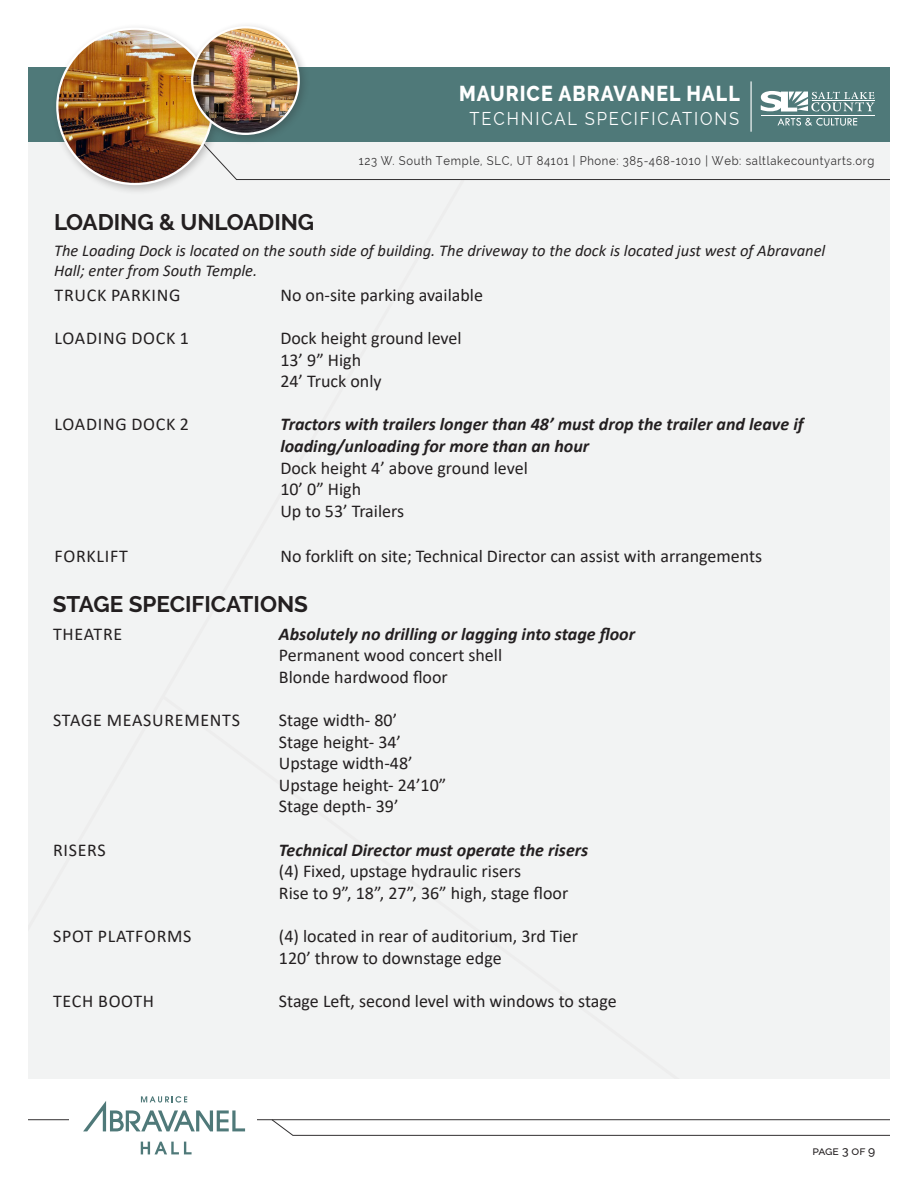
<style>
.page{position:relative;width:918px;height:1188px;background:#fff}
.page>*{position:absolute;margin:0;border:0;box-sizing:border-box;transform-origin:0 0}
.t1{font:700 22.5px "Raleway";color:#231f20}
.t2{font:800 21.45px "Raleway";letter-spacing:.05em;color:#fff;scale:.91 1}
.t3{font:18.15px "Raleway";letter-spacing:.11em;color:#fff;scale:.91 1}
.t4{font:18px/21.6px "Calibri";color:#231f20}
.t5{font:italic 700 18px/21.6px "Calibri";color:#231f20}
.t6{font:18px "Calibri";letter-spacing:.04em;color:#231f20}
.t7{font:italic 16.5px/19.5px "Calibri";color:#231f20}
.t8{font:12.3px "Raleway";letter-spacing:.06em;color:#323031;scale:.91 1}
.t9{font:500 12px "Raleway";letter-spacing:-.01em;color:#231f20}
</style>
<div class="page">
<div style="left:21px;top:142px;width:885px;height:940px;background:#f2f3f3"></div>
<hr style="left:0;top:1119px;width:918px;height:1px;background:#323031">
<div style="left:14px;top:67px;width:903px;height:75px;background:#4f7979"></div>
<svg style="left:761px;top:91px;width:113px;height:21px"></svg>
<hr style="left:812px;top:100px;width:62px;height:1px;background:#fff">
<hr style="left:761px;top:115px;width:113px;height:1px;background:#fff">
<svg style="left:224px;top:118px;width:666px;height:62px"></svg>
<hr style="left:751px;top:81px;width:1px;height:51px;background:#fff">
<div style="left:51px;top:23px;width:173px;height:172px;background:#231f20;opacity:.25"></div>
<img style="left:57px;top:29px;width:156px;height:155px;border-radius:78px">
<svg style="left:271px;top:1119px;width:647px;height:17px"></svg>
<div style="left:890px;top:0;width:27px;height:1188px;background:#fff"></div>
<div style="left:5px;top:1079px;width:907px;height:28px;background:#fff"></div>
<div style="left:70px;top:1106px;width:187px;height:51px;background:#fff"></div>
<svg style="left:141px;top:1142px;width:51px;height:12px"></svg>
<svg style="left:83px;top:1096px;width:162px;height:35px"></svg>
<div style="left:186px;top:21px;width:124px;height:124px;background:#231f20;opacity:.25"></div>
<img style="left:192px;top:27px;width:107px;height:107px;border-radius:53px">
<div style="left:191px;top:26px;width:109px;height:109px;border:2px solid #fff;border-radius:50%"></div>
<div style="left:0;top:0;width:28px;height:1188px;background:#fff"></div>
<p class="t1" style="left:54px;top:210px;width:262px">LOADING &amp; UNLOADING</p>
<p class="t2" style="left:459px;top:82px;width:310px">MAURICE ABRAVANEL HALL</p>
<p class="t3" style="left:470px;top:108px;width:298px">TECHNICAL SPECIFICATIONS</p>
<p class="t8" style="left:359px;top:153px;width:568px">123 W. South Temple, SLC, UT 84101 | Phone: 385-468-1010 | Web: saltlakecountyarts.org</p>
<p class="t7" style="left:54px;top:241px;width:773px">The Loading Dock is located on the south side of building. The driveway to the dock is located just west of Abravanel<br>Hall; enter from South Temple.</p>
<p class="t6" style="left:55px;top:282px;width:127px">TRUCK PARKING</p>
<p class="t6" style="left:55px;top:325px;width:136px">LOADING DOCK 1</p>
<p class="t6" style="left:55px;top:412px;width:136px">LOADING DOCK 2</p>
<p class="t6" style="left:55px;top:544px;width:75px">FORKLIFT</p>
<p class="t4" style="left:280px;top:284px;width:204px">No on-site parking available</p>
<p class="t4" style="left:280px;top:327px;width:183px">Dock height ground level<br>13’ 9” High<br>24’ Truck only</p>
<p class="t5" style="left:280px;top:413px;width:525px">Tractors with trailers longer than 48’ must drop the trailer and leave if loading/unloading for more than an hour</p>
<p class="t4" style="left:280px;top:456px;width:249px">Dock height 4’ above ground level<br>10’ 0” High<br>Up to 53’ Trailers</p>
<p class="t4" style="left:280px;top:545px;width:483px">No forklift on site; Technical Director can assist with arrangements</p>
<p class="t1" style="left:53px;top:592px;width:257px">STAGE SPECIFICATIONS</p>
<p class="t6" style="left:53px;top:621px;width:71px">THEATRE</p>
<p class="t5" style="left:279px;top:622px;width:358px">Absolutely no drilling or lagging into stage floor</p>
<p class="t4" style="left:279px;top:644px;width:225px">Permanent wood concert shell<br>Blonde hardwood floor</p>
<p class="t4" style="left:279px;top:709px;width:169px">Stage width- 80’<br>Stage height- 34’<br>Upstage width-48’<br>Upstage height- 24’10”<br>Stage depth- 39’</p>
<p class="t5" style="left:279px;top:838px;width:311px">Technical Director must operate the risers</p>
<p class="t4" style="left:279px;top:860px;width:291px">(4) Fixed, upstage hydraulic risers<br>Rise to 9”, 18”, 27”, 36” high, stage floor</p>
<p class="t4" style="left:279px;top:925px;width:301px">(4) located in rear of auditorium, 3rd Tier<br>120’ throw to downstage edge</p>
<p class="t4" style="left:279px;top:990px;width:339px">Stage Left, second level with windows to stage</p>
<p class="t6" style="left:53px;top:707px;width:188px">STAGE MEASUREMENTS</p>
<p class="t4" style="left:53px;top:838px;width:54px">RISERS</p>
<p class="t6" style="left:53px;top:923px;width:140px">SPOT PLATFORMS</p>
<p class="t6" style="left:53px;top:988px;width:102px">TECH BOOTH</p>
<p class="t9" style="left:812px;top:1144px;width:64px">page 3 of 9</p>
</div>
